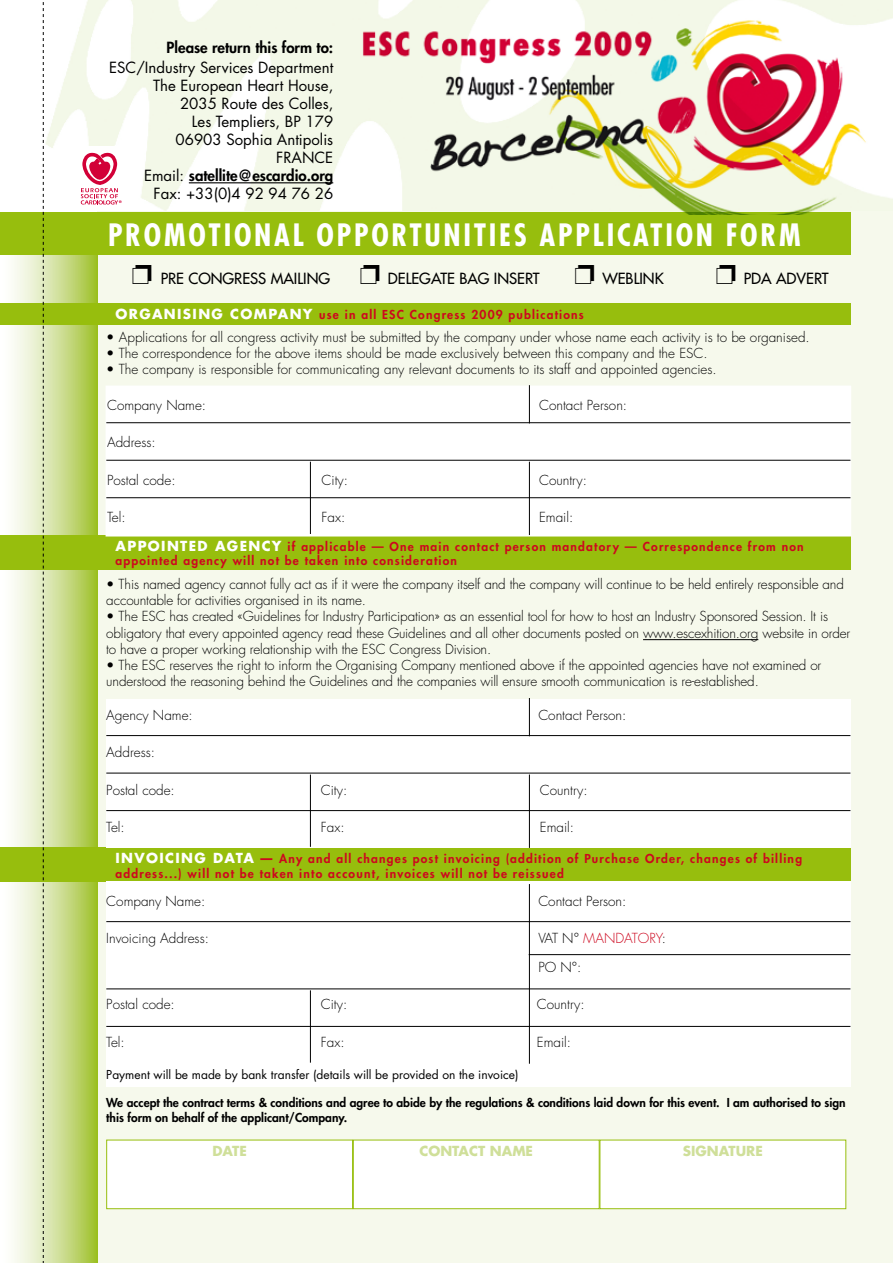
<style>
.page{position:relative;width:893px;height:1263px;background:#fff}
.page>*{position:absolute;margin:0;border:0;box-sizing:border-box;transform-origin:0 0}
.t1{font:700 condensed 30px "Futura";letter-spacing:.09em;color:#fff}
.t2{font:15px/18px "Futura";color:#000;text-align:right}
.t3{font:15px "Futura";color:#000}
.t4{font:800 15px "Futura";color:#000}
.t5{font:300 13.5px/16.2px "Futura";letter-spacing:-.01em;color:#000}
.t6{font:700 13.5px "Futura";color:#cfdf99}
.t7{font:800 12px/14.4px "Futura";letter-spacing:.1em;color:#cd071e}
.t8{font:800 12px/14.4px "Futura";color:#000}
.t9{font:12px "Futura";color:#000}
.s1{font-weight:800}
.s2{font-weight:700;font-size:13.5px;color:#fff}
.s3{font-weight:700}
.s4{color:#cd071e}
</style>
<div class="page">
<img style="left:0;top:0;width:893px;height:213px">
<div style="left:97px;top:211px;width:796px;height:1052px;background:#f6f9ec"></div>
<svg style="left:0;top:255px;width:98px;height:1008px"></svg>
<div style="left:0;top:213px;width:850px;height:42px;background:#97be0d"></div>
<div style="left:0;top:536px;width:850px;height:34px;background:#97be0d"></div>
<div style="left:0;top:848px;width:850px;height:34px;background:#97be0d"></div>
<div style="left:106px;top:386px;width:744px;height:150px;background:#fff"></div>
<hr style="left:106px;top:422px;width:744px;height:1px;background:#000">
<hr style="left:106px;top:460px;width:744px;height:1px;background:#000">
<hr style="left:106px;top:497px;width:744px;height:1px;background:#000">
<hr style="left:529px;top:385px;width:1px;height:38px;background:#000">
<hr style="left:529px;top:462px;width:1px;height:73px;background:#000">
<hr style="left:310px;top:462px;width:1px;height:72px;background:#000">
<div style="left:106px;top:699px;width:744px;height:149px;background:#fff"></div>
<hr style="left:106px;top:735px;width:744px;height:1px;background:#000">
<hr style="left:106px;top:773px;width:744px;height:1px;background:#000">
<hr style="left:106px;top:810px;width:744px;height:1px;background:#000">
<hr style="left:529px;top:698px;width:1px;height:38px;background:#000">
<hr style="left:529px;top:774px;width:1px;height:74px;background:#000">
<hr style="left:310px;top:774px;width:1px;height:73px;background:#000">
<hr style="left:643px;top:639px;width:115px;height:1px;background:#000">
<div style="left:106px;top:882px;width:744px;height:205px;background:#fff"></div>
<hr style="left:106px;top:921px;width:744px;height:1px;background:#000">
<hr style="left:106px;top:988px;width:744px;height:1px;background:#000">
<hr style="left:106px;top:1026px;width:744px;height:1px;background:#000">
<hr style="left:529px;top:884px;width:1px;height:38px;background:#000">
<hr style="left:529px;top:922px;width:1px;height:142px;background:#000">
<hr style="left:310px;top:990px;width:1px;height:73px;background:#000">
<hr style="left:529px;top:954px;width:321px;height:1px;background:#000">
<div style="left:107px;top:1140px;width:246px;height:69px;background:#fff"></div>
<div style="left:106px;top:1140px;width:247px;height:69px;border:1px solid #97be0d"></div>
<div style="left:353px;top:1140px;width:246px;height:69px;background:#fff"></div>
<div style="left:353px;top:1140px;width:247px;height:69px;border:1px solid #97be0d"></div>
<div style="left:600px;top:1140px;width:246px;height:69px;background:#fff"></div>
<div style="left:600px;top:1140px;width:246px;height:69px;border:1px solid #97be0d"></div>
<div style="left:0;top:303px;width:850px;height:22px;background:#97be0d"></div>
<hr style="left:189px;top:182px;width:144px;height:1px;background:#000">
<img style="left:349px;top:2px;width:544px;height:212px">
<div style="left:81px;top:146px;width:41px;height:58px;background:#fff"></div>
<svg style="left:81px;top:152px;width:41px;height:52px"></svg>
<svg style="left:43px;top:0;width:1px;height:1263px"></svg>
<p class="t4" style="left:167px;top:38px;width:168px">Please return this form to:</p>
<p class="t2" style="left:109px;top:58px;width:226px">ESC/Industry Services Department<br>The European Heart House,<br>2035 Route des Colles,<br>Les Templiers, BP 179<br>06903 Sophia Antipolis<br>FRANCE<br>Email: <span class="s1">satellite@escardio.org<br></span>Fax: +33(0)4 92 94 76 26</p>
<h1 class="t1" style="left:108px;top:215px;width:694px">PROMOTIONAL OPPORTUNITIES APPLICATION FORM</h1>
<p class="t3" style="left:161px;top:269px;width:171px">PRE CONGRESS MAILING</p>
<p class="t3" style="left:388px;top:269px;width:153px">DELEGATE BAG INSERT</p>
<p class="t3" style="left:602px;top:269px;width:63px">WEBLINK</p>
<p class="t3" style="left:744px;top:269px;width:86px">PDA ADVERT</p>
<p class="t7" style="left:116px;top:308px;width:470px"><span class="s2">ORGANISING COMPANY</span> use in all ESC Congress 2009 publications</p>
<p class="t5" style="left:106px;top:329px;width:705px">• Applications for all congress activity must be submitted by the company under whose name each activity is to be organised.</p>
<p class="t5" style="left:106px;top:345px;width:603px">• The correspondence for the above items should be made exclusively between this company and the ESC.</p>
<p class="t5" style="left:106px;top:362px;width:612px">• The company is responsible for communicating any relevant documents to its staff and appointed agencies.</p>
<p class="t5" style="left:107px;top:397px;width:101px">Company Name:</p>
<p class="t5" style="left:539px;top:397px;width:90px">Contact Person:</p>
<p class="t5" style="left:107px;top:434px;width:50px">Address:</p>
<p class="t5" style="left:107px;top:472px;width:70px">Postal code:</p>
<p class="t5" style="left:322px;top:472px;width:28px">City:</p>
<p class="t5" style="left:539px;top:472px;width:49px">Country:</p>
<p class="t5" style="left:107px;top:509px;width:20px">Tel:</p>
<p class="t5" style="left:322px;top:509px;width:25px">Fax:</p>
<p class="t5" style="left:539px;top:509px;width:36px">Email:</p>
<p class="t7" style="left:115px;top:539px;width:690px"><span class="s2">APPOINTED AGENCY</span> if applicable — One main contact person mandatory — Correspondence from non appointed agency will not be taken into consideration</p>
<p class="t5" style="left:106px;top:576px;width:739px">• This named agency cannot fully act as if it were the company itself and the company will continue to be held entirely responsible and accountable for activities organised in its name.</p>
<p class="t5" style="left:106px;top:608px;width:746px">• The ESC has created «Guidelines for Industry Participation» as an essential tool for how to host an Industry Sponsored Session. It is obligatory that every appointed agency read these Guidelines and all other documents posted on www.escexhition.org website in order to have a proper working relationship with the ESC Congress Division.</p>
<p class="t5" style="left:106px;top:657px;width:716px">• The ESC reserves the right to inform the Organising Company mentioned above if the appointed agencies have not examined or understood the reasoning behind the Guidelines and the companies will ensure smooth communication is re-established.</p>
<p class="t5" style="left:106px;top:707px;width:88px">Agency Name:</p>
<p class="t5" style="left:538px;top:707px;width:90px">Contact Person:</p>
<p class="t5" style="left:106px;top:744px;width:50px">Address:</p>
<p class="t5" style="left:106px;top:782px;width:70px">Postal code:</p>
<p class="t5" style="left:321px;top:782px;width:28px">City:</p>
<p class="t5" style="left:540px;top:782px;width:49px">Country:</p>
<p class="t5" style="left:106px;top:819px;width:20px">Tel:</p>
<p class="t5" style="left:321px;top:819px;width:25px">Fax:</p>
<p class="t5" style="left:540px;top:819px;width:36px">Email:</p>
<p class="t7" style="left:115px;top:851px;width:688px"><span class="s2">INVOICING DATA</span> <span class="s3">—</span> Any and all changes post invoicing (addition of Purchase Order, changes of billing address...) will not be taken into account, invoices will not be reissued</p>
<p class="t5" style="left:106px;top:893px;width:101px">Company Name:</p>
<p class="t5" style="left:538px;top:893px;width:90px">Contact Person:</p>
<p class="t5" style="left:106px;top:930px;width:104px">Invoicing Address:</p>
<p class="t5" style="left:538px;top:924px;width:129px;line-height:28.5px">VAT N° <span class="s4">MANDATORY</span>:<br>PO N°:</p>
<p class="t5" style="left:106px;top:996px;width:70px">Postal code:</p>
<p class="t5" style="left:321px;top:996px;width:28px">City:</p>
<p class="t5" style="left:537px;top:996px;width:49px">Country:</p>
<p class="t5" style="left:106px;top:1034px;width:20px">Tel:</p>
<p class="t5" style="left:321px;top:1034px;width:25px">Fax:</p>
<p class="t5" style="left:537px;top:1034px;width:36px">Email:</p>
<p class="t9" style="left:106px;top:1066px;width:414px">Payment will be made by bank transfer (details will be provided on the invoice)</p>
<p class="t8" style="left:106px;top:1095px;width:741px">We accept the contract terms &amp; conditions and agree to abide by the regulations &amp; conditions laid down for this event. I am authorised to sign this form on behalf of the applicant/Company.</p>
<p class="t6" style="left:212px;top:1141px;width:36px">DATE</p>
<p class="t6" style="left:419px;top:1141px;width:115px">CONTACT NAME</p>
<p class="t6" style="left:683px;top:1141px;width:81px">SIGNATURE</p>
</div>
